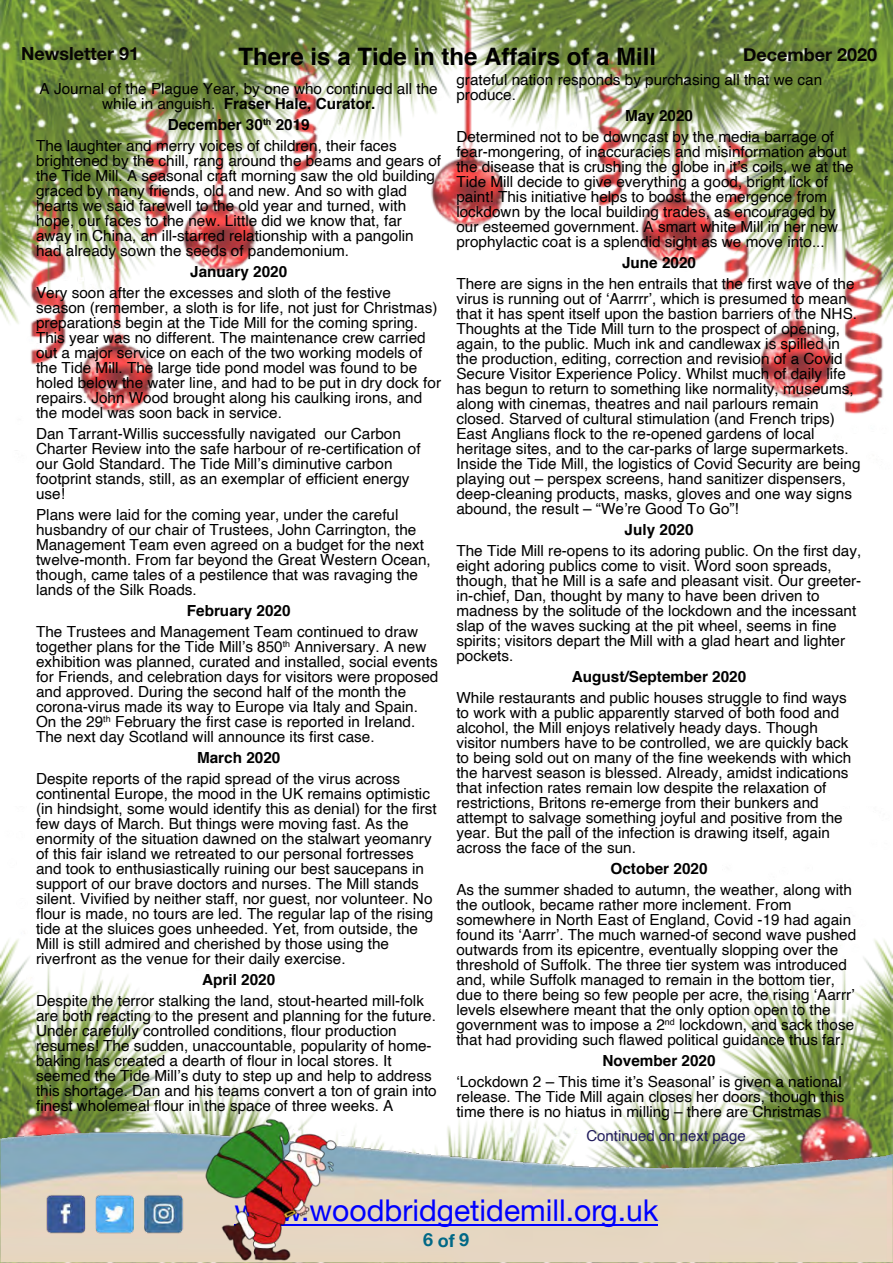
<style>
.page{position:relative;width:893px;height:1263px;background:#fff}
.page>*{position:absolute;margin:0;border:0;box-sizing:border-box;transform-origin:0 0}
.t1{font:30px "Helvetica Neue";color:#00f}
.t2{font:700 24px "Helvetica";color:#000}
.t3{font:700 18px "Helvetica Neue";color:#070504}
.t4{font:700 18px "Helvetica Neue";color:#006886}
.t5{font:15.3px/15px "Helvetica";color:#000}
.t6{font:700 15.3px "Helvetica";color:#000}
.t7{font:15px "Helvetica";color:#211c5c}
.s1{font-weight:700}
</style>
<div class="page">
<img style="left:0;top:0;width:892px;height:414px">
<img style="left:0;top:881px;width:892px;height:248px">
<img style="left:0;top:1129px;width:892px;height:134px">
<img style="left:46px;top:1194px;width:137px;height:41px">
<hr style="left:234px;top:1224px;width:424px;height:2px;background:#00f">
<img style="left:187px;top:1094px;width:169px;height:169px">
<h2 class="t2" style="left:238px;top:47px;width:419px">There is a Tide in the Affairs of a Mill</h2>
<p class="t3" style="left:21px;top:42px;width:119px">Newsletter 91</p>
<p class="t3" style="left:743px;top:43px;width:136px">December 2020</p>
<p class="t5" style="left:40px;top:83px;width:400px;text-align:center">A Journal of the Plague Year, by one who continued all the while in anguish. <span class="s1">Fraser Hale, Curator.</span></p>
<p class="t5" style="left:36px;top:116px;width:362px;line-height:21px;text-indent:132px"><span class="s1">December 30</span><sup>th</sup> <span class="s1">2019<br></span>The laughter and merry voices of children, their faces</p>
<p class="t5" style="left:36px;top:155px;width:406px">brightened by the chill, rang around the beams and gears of the Tide Mill. A seasonal craft morning saw the old building graced by many friends, old and new. And so with glad hearts we said farewell to the old year and turned, with hope, our faces to the new. Little did we know that, far away in China, an ill-starred relationship with a pangolin had already sown the seeds of pandemonium.</p>
<p class="t6" style="left:190px;top:266px;width:98px">January 2020</p>
<p class="t5" style="left:36px;top:287px;width:406px">Very soon after the excesses and sloth of the festive season (remember, a sloth is for life, not just for Christmas) preparations begin at the Tide Mill for the coming spring.<br>This year was no different. The maintenance crew carried out a major service on each of the two working models of the Tide Mill. The large tide pond model was found to be holed below the water line, and had to be put in dry dock for repairs. John Wood brought along his caulking irons, and the model was soon back in service.</p>
<p class="t5" style="left:36px;top:428px;width:386px">Dan Tarrant-Willis successfully navigated our Carbon Charter Review into the safe harbour of re-certification of our Gold Standard. The Tide Mill’s diminutive carbon footprint stands, still, as an exemplar of efficient energy use!</p>
<p class="t5" style="left:36px;top:509px;width:396px">Plans were laid for the coming year, under the careful husbandry of our chair of Trustees, John Carrington, the Management Team even agreed on a budget for the next twelve-month. From far beyond the Great Western Ocean, though, came tales of a pestilence that was ravaging the lands of the Silk Roads.</p>
<p class="t6" style="left:187px;top:605px;width:105px">February 2020</p>
<p class="t5" style="left:36px;top:626px;width:404px">The Trustees and Management Team continued to draw together plans for the Tide Mill’s 850<sup>th</sup> Anniversary. A new exhibition was planned, curated and installed, social events for Friends, and celebration days for visitors were proposed and approved. During the second half of the month the corona-virus made its way to Europe via Italy and Spain.<br>On the 29<sup>th</sup> February the first case is reported in Ireland.<br>The next day Scotland will announce its first case.</p>
<p class="t6" style="left:197px;top:752px;width:85px">March 2020</p>
<p class="t5" style="left:36px;top:773px;width:402px">Despite reports of the rapid spread of the virus across continental Europe, the mood in the UK remains optimistic (in hindsight, some would identify this as denial) for the first few days of March. But things were moving fast. As the enormity of the situation dawned on the stalwart yeomanry of this fair island we retreated to our personal fortresses and took to enthusiastically ruining our best saucepans in support of our brave doctors and nurses. The Mill stands silent. Vivified by neither staff, nor guest, nor volunteer. No flour is made, no tours are led. The regular lap of the rising tide at the sluices goes unheeded. Yet, from outside, the Mill is still admired and cherished by those using the riverfront as the venue for their daily exercise.</p>
<p class="t6" style="left:202px;top:974px;width:75px">April 2020</p>
<p class="t5" style="left:36px;top:995px;width:402px">Despite the terror stalking the land, stout-hearted mill-folk are both reacting to the present and planning for the future.<br>Under carefully controlled conditions, flour production resumes! The sudden, unaccountable, popularity of home&shy;baking has created a dearth of flour in local stores. It seemed the Tide Mill’s duty to step up and help to address this shortage. Dan and his teams convert a ton of grain into finest wholemeal flour in the space of three weeks. A</p>
<p class="t5" style="left:456px;top:74px;width:367px">grateful nation responds by purchasing all that we can produce.</p>
<p class="t6" style="left:625px;top:110px;width:70px">May 2020</p>
<p class="t5" style="left:456px;top:131px;width:399px">Determined not to be downcast by the media barrage of fear-mongering, of inaccuracies and misinformation about the disease that is crushing the globe in it’s coils, we at the Tide Mill decide to give everything a good, bright lick of paint! This initiative helps to boost the emergence from lockdown by the local building trades, as encouraged by our esteemed government. A smart white Mill in her new prophylactic coat is a splendid sight as we move into...</p>
<p class="t6" style="left:622px;top:257px;width:75px">June 2020</p>
<p class="t5" style="left:456px;top:278px;width:405px">There are signs in the hen entrails that the first wave of the virus is running out of ‘Aarrrr’, which is presumed to mean that it has spent itself upon the bastion barriers of the NHS.<br>Thoughts at the Tide Mill turn to the prospect of opening, again, to the public. Much ink and candlewax is spilled in the production, editing, correction and revision of a Covid Secure Visitor Experience Policy. Whilst much of daily life has begun to return to something like normality, museums, along with cinemas, theatres and nail parlours remain closed. Starved of cultural stimulation (and French trips)<br>East Anglians flock to the re-opened gardens of local heritage sites, and to the car-parks of large supermarkets.<br>Inside the Tide Mill, the logistics of Covid Security are being playing out – perspex screens, hand sanitizer dispensers, deep-cleaning products, masks, gloves and one way signs abound, the result – “We’re Good To Go”!</p>
<p class="t6" style="left:624px;top:524px;width:70px">July 2020</p>
<p class="t5" style="left:456px;top:545px;width:406px">The Tide Mill re-opens to its adoring public. On the first day, eight adoring publics come to visit. Word soon spreads, though, that he Mill is a safe and pleasant visit. Our greeter&shy;in-chief, Dan, thought by many to have been driven to madness by the solitude of the lockdown and the incessant slap of the waves sucking at the pit wheel, seems in fine spirits; visitors depart the Mill with a glad heart and lighter pockets.</p>
<p class="t6" style="left:572px;top:671px;width:176px">August/September 2020</p>
<p class="t5" style="left:456px;top:692px;width:396px">While restaurants and public houses struggle to find ways to work with a public apparently starved of both food and alcohol, the Mill enjoys relatively heady days. Though visitor numbers have to be controlled, we are quickly back to being sold out on many of the fine weekends with which the harvest season is blessed. Already, amidst indications that infection rates remain low despite the relaxation of restrictions, Britons re-emerge from their bunkers and attempt to salvage something joyful and positive from the year. But the pall of the infection is drawing itself, again across the face of the sun.</p>
<p class="t6" style="left:610px;top:863px;width:98px">October 2020</p>
<p class="t5" style="left:456px;top:884px;width:401px">As the summer shaded to autumn, the weather, along with the outlook, became rather more inclement. From somewhere in North East of England, Covid -19 had again found its ‘Aarrr’. The much warned-of second wave pushed outwards from its epicentre, eventually slopping over the threshold of Suffolk. The three tier system was introduced and, while Suffolk managed to remain in the bottom tier, due to there being so few people per acre, the rising ‘Aarrr’ levels elsewhere meant that the only option open to the government was to impose a 2<sup>nd</sup> lockdown, and sack those that had providing such flawed political guidance thus far.</p>
<p class="t6" style="left:602px;top:1055px;width:115px">November 2020</p>
<p class="t5" style="left:456px;top:1076px;width:389px">‘Lockdown 2 – This time it’s Seasonal’ is given a national release. The Tide Mill again closes her doors, though this time there is no hiatus in milling – there are Christmas</p>
<p class="t7" style="left:586px;top:1130px;width:161px">Continued on next page</p>
<h1 class="t1" style="left:234px;top:1193px;width:425px">www.woodbridgetidemill.org.uk</h1>
<p class="t4" style="left:423px;top:1229px;width:48px">6 of9</p>
</div>
